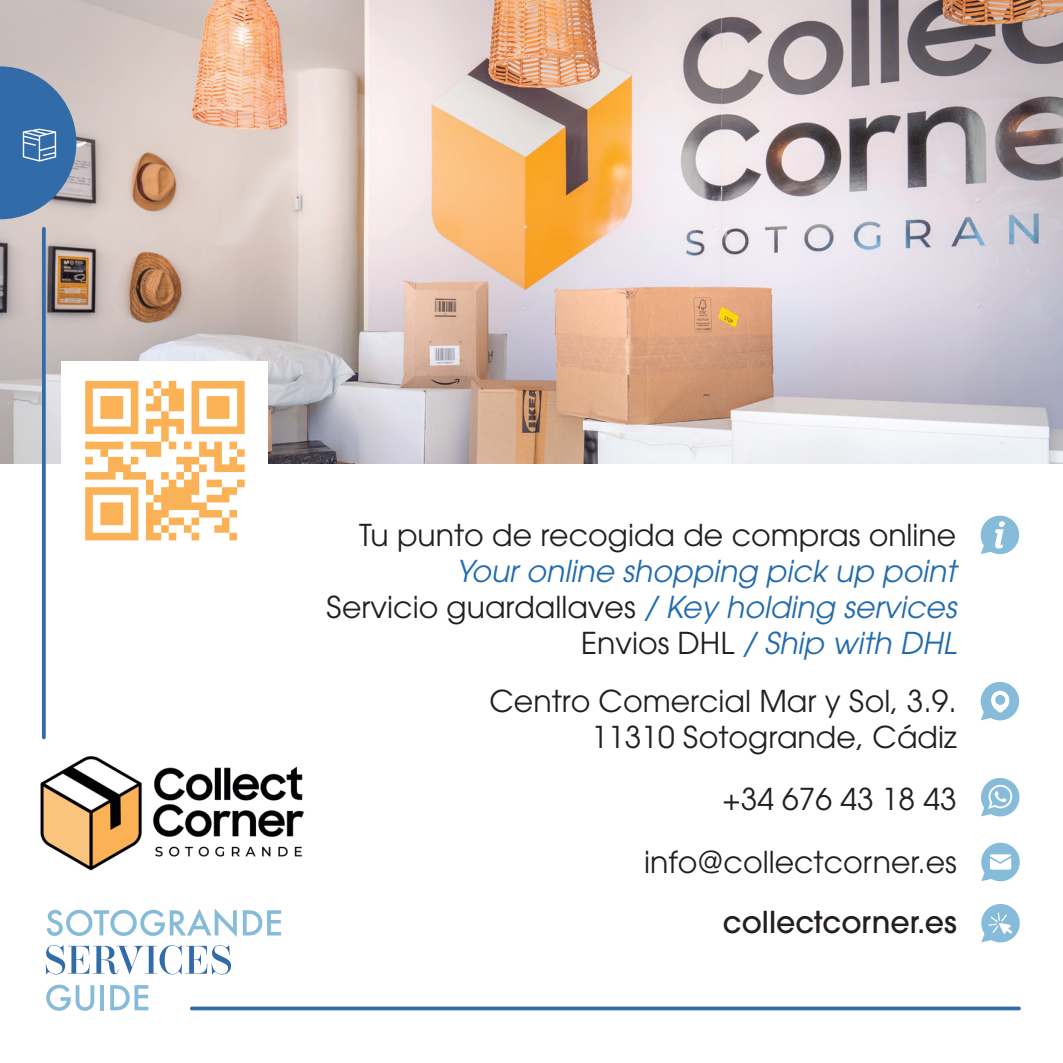
<style>
.page{position:relative;width:1063px;height:1063px;background:#fff}
.page>*{position:absolute;margin:0;border:0;box-sizing:border-box;transform-origin:0 0}
.t1{font:30px/36px "ITC Avant Garde Std";color:#231f20;text-align:right}
.t2{font:italic 30px/36px "ITC Avant Garde Std";color:#226cad;text-align:right}
.t3{font:500 30px "ITC Avant Garde Std";color:#231f20}
.s1{font-style:normal;color:#231f20}
</style>
<div class="page">
<img style="left:0;top:0;width:1063px;height:464px">
<img style="left:40px;top:756px;width:265px;height:115px">
<svg style="left:980px;top:515px;width:40px;height:40px"></svg>
<svg style="left:981px;top:842px;width:39px;height:40px"></svg>
<svg style="left:980px;top:682px;width:40px;height:39px"></svg>
<svg style="left:981px;top:904px;width:39px;height:39px"></svg>
<svg style="left:981px;top:778px;width:39px;height:39px"></svg>
<div style="left:62px;top:361px;width:206px;height:206px;background:#fff"></div>
<hr style="left:190px;top:1007px;width:831px;height:3px;background:#316ba8;border-radius:2px">
<svg style="left:42px;top:227px;width:4px;height:512px;background:#3c72ab"></svg>
<svg style="left:47px;top:909px;width:190px;height:28px"></svg>
<svg style="left:243px;top:910px;width:38px;height:26px"></svg>
<svg style="left:46px;top:945px;width:185px;height:29px"></svg>
<svg style="left:46px;top:985px;width:48px;height:26px"></svg>
<hr style="left:100px;top:985px;width:4px;height:25px;background:#86bcd9">
<svg style="left:110px;top:985px;width:38px;height:25px"></svg>
<svg style="left:85px;top:381px;width:160px;height:159px"></svg>
<svg style="left:0;top:66px;width:76px;height:153px;background:#557fad"></svg>
<p class="t1" style="left:359px;top:517px;width:599px">Tu punto de recogida de compras online</p>
<p class="t2" style="left:327px;top:553px;width:631px">Your online shopping pick up point<br><span class="s1">Servicio guardallaves</span> / Key holding services<br><span class="s1">Envios DHL</span> / Ship with DHL</p>
<p class="t1" style="left:489px;top:683px;width:469px">Centro Comercial Mar y Sol, 3.9.<br>11310 Sotogrande, Cádiz</p>
<p class="t1" style="left:644px;top:768px;width:314px;line-height:62.2px">+34 676 43 18 43 info@collectcorner.es</p>
<p class="t3" style="left:723px;top:902px;width:235px">collectcorner.es</p>
</div>
